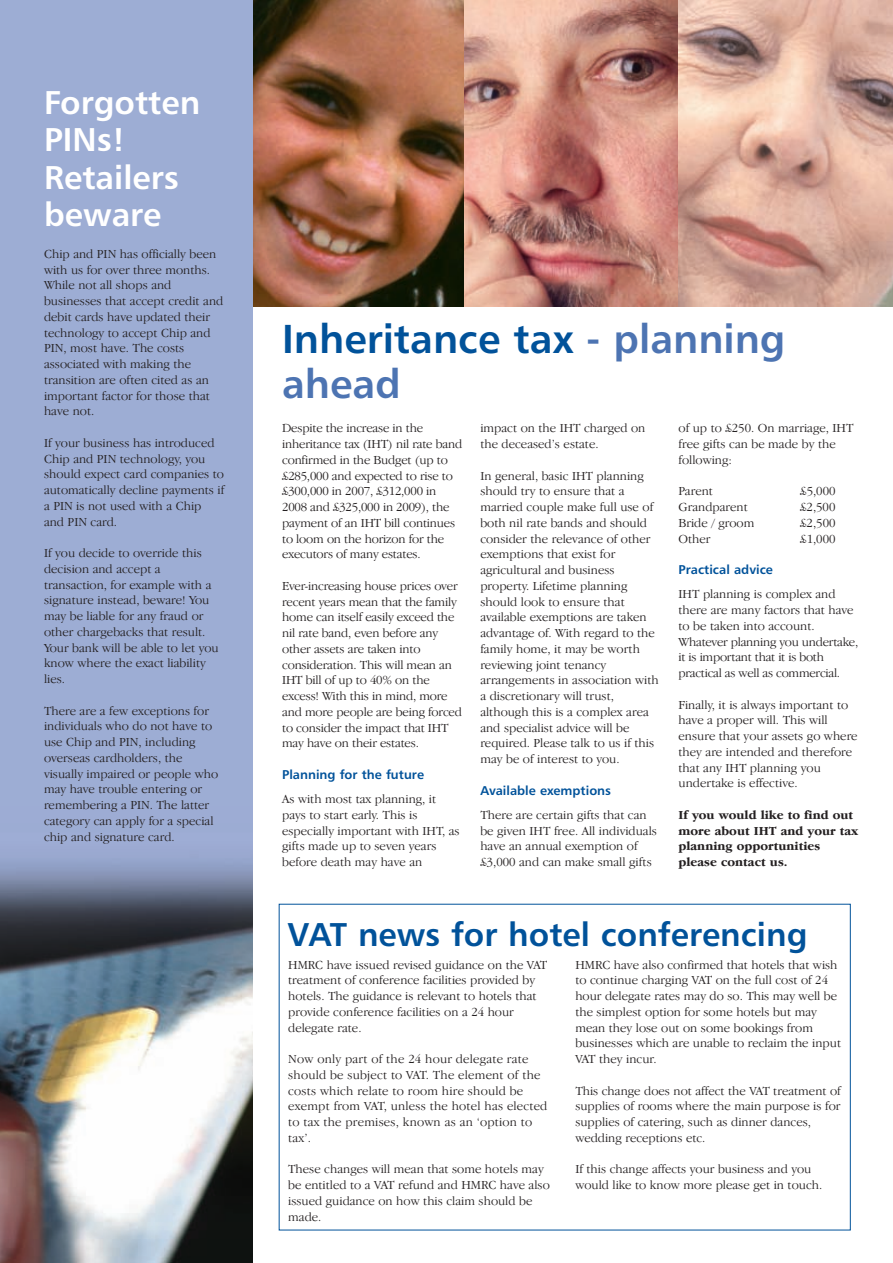
<style>
.page{position:relative;width:893px;height:1263px;background:#fff}
.page>*{position:absolute;margin:0;border:0;box-sizing:border-box;transform-origin:0 0}
.t1{font:40.5px/45px "Humanist 777 BT Bold B";color:#01529a}
.t2{font:33px/37.5px "Humanist 777 BT Bold B";color:#fff}
.t3{font:33px "Humanist 777 BT Bold B";color:#01529a}
.t4{font:300 12.75px/15.8px "Garamond IT Cby BT";color:#231f20}
.t5{font:300 12.75px/15.8px "Garamond IT Cby BT";letter-spacing:-.02em;color:#231f20}
.t6{font:700 12.75px/15.8px "Garamond IT Cby BT";color:#231f20}
.t7{font:12.75px "Humanist 777 BT Bold B";color:#01529a}
.s1{color:#4d74b2}
</style>
<div class="page">
<img style="left:253px;top:0;width:212px;height:306px">
<svg style="left:465px;top:0;width:214px;height:306px;background:#c68a7d"></svg>
<svg style="left:679px;top:0;width:214px;height:306px;background:#d4a99a"></svg>
<div style="left:0;top:0;width:253px;height:1263px;background:#9dadd4"></div>
<img style="left:0;top:862px;width:253px;height:401px">
<h2 class="t2" style="left:44px;top:86px;width:158px">Forgotten<br>PINs!<br>Retailers beware</h2>
<p class="t4" style="left:44px;top:247px;width:181px">Chip and PIN has officially been with us for over three months.<br>While not all shops and businesses that accept credit and debit cards have updated their technology to accept Chip and<br>PIN, most have. The costs associated with making the transition are often cited as an important factor for those that have not.</p>
<p class="t4" style="left:44px;top:436px;width:182px">If your business has introduced<br>Chip and PIN technology, you should expect card companies to automatically decline payments if a PIN is not used with a Chip and PIN card.</p>
<p class="t4" style="left:44px;top:546px;width:176px">If you decide to override this decision and accept a transaction, for example with a signature instead, beware! You may be liable for any fraud or other chargebacks that result.<br>Your bank will be able to let you know where the exact liability lies.</p>
<p class="t4" style="left:44px;top:704px;width:176px">There are a few exceptions for individuals who do not have to use Chip and PIN, including overseas cardholders, the visually impaired or people who may have trouble entering or remembering a PIN. The latter category can apply for a special chip and signature card.</p>
<h1 class="t1" style="left:282px;top:320px;width:505px">Inheritance tax <span class="s1">- planning ahead</span></h1>
<p class="t4" style="left:282px;top:421px;width:182px">Despite the increase in the inheritance tax (IHT) nil rate band confirmed in the Budget (up to £285,000 and expected to rise to £300,000 in 2007, £312,000 in<br>2008 and £325,000 in 2009), the payment of an IHT bill continues to loom on the horizon for the executors of many estates.</p>
<p class="t4" style="left:282px;top:579px;width:181px">Ever-increasing house prices over recent years mean that the family home can itself easily exceed the nil rate band, even before any other assets are taken into consideration. This will mean an<br>IHT bill of up to 40% on the excess! With this in mind, more and more people are being forced to consider the impact that IHT may have on their estates.</p>
<p class="t7" style="left:282px;top:769px;width:143px">Planning for the future</p>
<p class="t4" style="left:282px;top:792px;width:179px">As with most tax planning, it pays to start early. This is especially important with IHT, as gifts made up to seven years before death may have an</p>
<p class="t4" style="left:480px;top:421px;width:167px">impact on the IHT charged on the deceased’s estate.</p>
<p class="t4" style="left:480px;top:469px;width:180px">In general, basic IHT planning should try to ensure that a married couple make full use of both nil rate bands and should consider the relevance of other exemptions that exist for agricultural and business property. Lifetime planning should look to ensure that available exemptions are taken advantage of. With regard to the family home, it may be worth reviewing joint tenancy arrangements in association with a discretionary will trust, although this is a complex area and specialist advice will be required. Please talk to us if this may be of interest to you.</p>
<p class="t7" style="left:480px;top:785px;width:132px">Available exemptions</p>
<p class="t4" style="left:480px;top:808px;width:178px">There are certain gifts that can be given IHT free. All individuals have an annual exemption of £3,000 and can make small gifts</p>
<p class="t4" style="left:679px;top:421px;width:176px">of up to £250. On marriage, IHT free gifts can be made by the following:</p>
<p class="t4" style="left:679px;top:484px;width:36px">Parent</p>
<p class="t4" style="left:800px;top:484px;width:37px">£5,000</p>
<p class="t4" style="left:679px;top:500px;width:71px">Grandparent</p>
<p class="t4" style="left:800px;top:500px;width:37px">£2,500</p>
<p class="t4" style="left:679px;top:516px;width:77px">Bride / groom</p>
<p class="t4" style="left:800px;top:516px;width:37px">£2,500</p>
<p class="t4" style="left:679px;top:532px;width:33px">Other</p>
<p class="t4" style="left:800px;top:532px;width:37px">£1,000</p>
<p class="t7" style="left:679px;top:564px;width:96px">Practical advice</p>
<p class="t5" style="left:679px;top:587px;width:181px">IHT planning is complex and there are many factors that have to be taken into account.<br>Whatever planning you undertake, it is important that it is both practical as well as commercial.</p>
<p class="t4" style="left:679px;top:698px;width:181px">Finally, it is always important to have a proper will. This will ensure that your assets go where they are intended and therefore that any IHT planning you undertake is effective.</p>
<p class="t6" style="left:679px;top:808px;width:181px">If you would like to find out more about IHT and your tax planning opportunities please contact us.</p>
<h2 class="t3" style="left:287px;top:921px;width:521px">VAT news for hotel conferencing</h2>
<p class="t4" style="left:288px;top:958px;width:261px">HMRC have issued revised guidance on the VAT treatment of conference facilities provided by hotels. The guidance is relevant to hotels that provide conference facilities on a 24 hour delegate rate.</p>
<p class="t4" style="left:288px;top:1052px;width:261px">Now only part of the 24 hour delegate rate should be subject to VAT. The element of the costs which relate to room hire should be exempt from VAT, unless the hotel has elected to tax the premises, known as an ‘option to tax’.</p>
<p class="t4" style="left:288px;top:1162px;width:263px">These changes will mean that some hotels may be entitled to a VAT refund and HMRC have also issued guidance on how this claim should be made.</p>
<p class="t4" style="left:575px;top:958px;width:267px">HMRC have also confirmed that hotels that wish to continue charging VAT on the full cost of 24 hour delegate rates may do so. This may well be the simplest option for some hotels but may mean they lose out on some bookings from businesses which are unable to reclaim the input VAT they incur.</p>
<p class="t4" style="left:575px;top:1084px;width:267px">This change does not affect the VAT treatment of supplies of rooms where the main purpose is for supplies of catering, such as dinner dances, wedding receptions etc.</p>
<p class="t4" style="left:575px;top:1162px;width:248px">If this change affects your business and you would like to know more please get in touch.</p>
</div>
